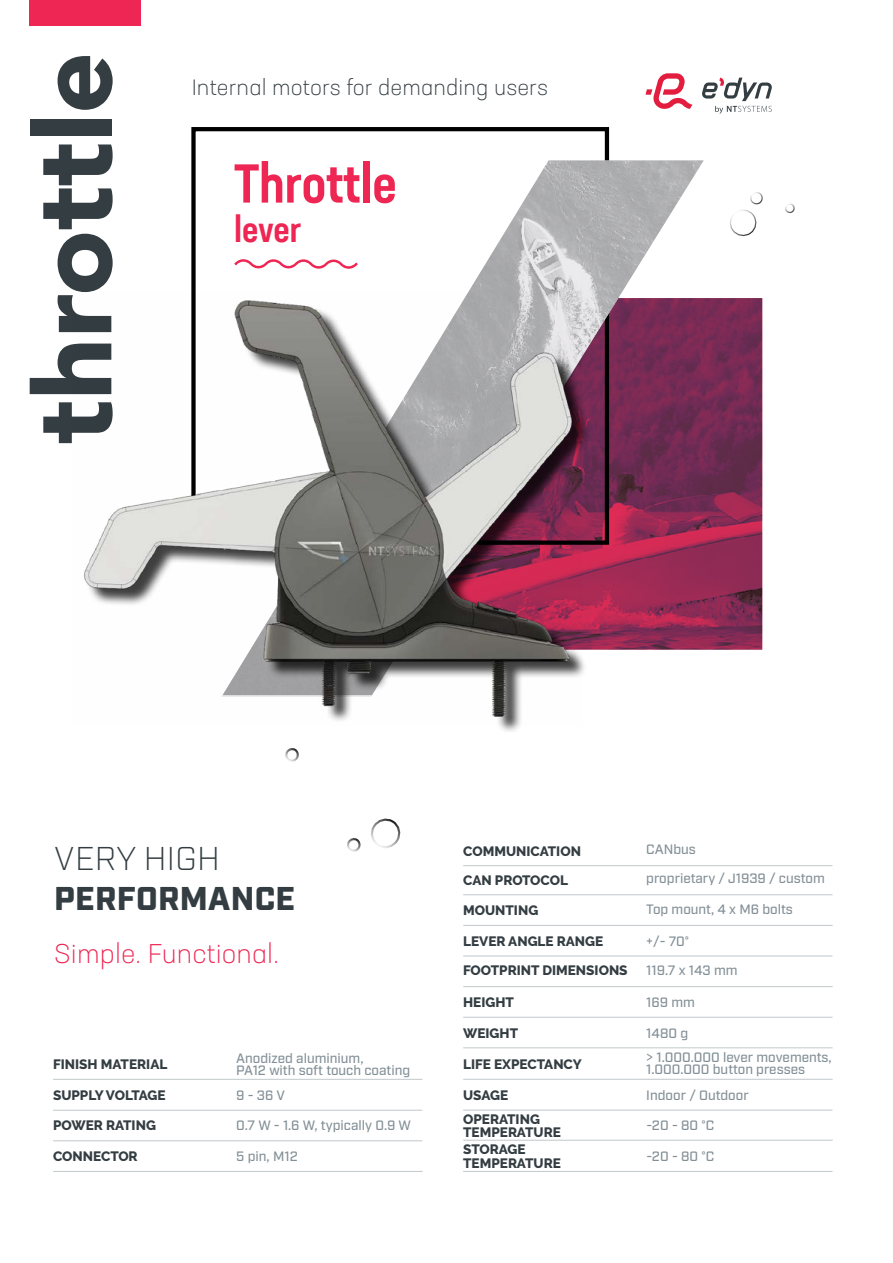
<style>
.page{position:relative;width:893px;height:1263px;background:#fff}
.page>*{position:absolute;margin:0;border:0;box-sizing:border-box;transform-origin:0 0}
.t1{font:900 108px "Avenir";color:#333d42}
.t2{font:500 condensed 54px "Neusa Next Std";color:#ee2653}
.t3{font:500 condensed 36px "Neusa Next Std";color:#ee2653}
.t4{font:900 33px "Industry";letter-spacing:.01em;color:#333d42}
.t5{font:300 33px "Industry";letter-spacing:.01em;color:#333d42}
.t6{font:300 27px "Neusa Next Pro";letter-spacing:.005em;color:#ee2653}
.t7{font:300 22.05px "Neusa Next Pro";letter-spacing:.005em;color:#333d42}
.t8{font:500 13.5px/12px "Industry";color:#828f96}
.t9{font:800 13.5px/29.1px "Raleway";color:#333d42}
</style>
<div class="page">
<div style="left:30px;top:0;width:111px;height:26px;background:#ee2653"></div>
<svg style="left:645px;top:73px;width:47px;height:36px"></svg>
<svg style="left:702px;top:78px;width:70px;height:36px"></svg>
<svg style="left:729px;top:192px;width:34px;height:45px"></svg>
<svg style="left:785px;top:203px;width:10px;height:10px"></svg>
<svg style="left:704px;top:298px;width:58px;height:352px;background:#7c2b52"></svg>
<img style="left:234px;top:160px;width:470px;height:490px">
<div style="left:87px;top:303px;width:503px;height:431px;background:#000;opacity:.75"></div>
<img style="left:84px;top:291px;width:498px;height:434px">
<hr style="left:53px;top:1079px;width:369px;height:1px;background:#828f96">
<hr style="left:53px;top:1110px;width:369px;height:1px;background:#828f96">
<hr style="left:53px;top:1140px;width:369px;height:1px;background:#828f96">
<hr style="left:463px;top:865px;width:369px;height:1px;background:#828f96">
<hr style="left:463px;top:894px;width:369px;height:1px;background:#828f96">
<hr style="left:463px;top:925px;width:370px;height:1px;background:#828f96">
<hr style="left:463px;top:956px;width:369px;height:1px;background:#828f96">
<hr style="left:463px;top:986px;width:370px;height:1px;background:#828f96">
<hr style="left:463px;top:1017px;width:369px;height:1px;background:#828f96">
<hr style="left:463px;top:1047px;width:370px;height:1px;background:#828f96">
<hr style="left:463px;top:1079px;width:370px;height:1px;background:#828f96">
<hr style="left:463px;top:1110px;width:369px;height:1px;background:#828f96">
<hr style="left:463px;top:1140px;width:370px;height:1px;background:#828f96">
<hr style="left:463px;top:1171px;width:369px;height:1px;background:#828f96">
<hr style="left:53px;top:1171px;width:370px;height:1px;background:#828f96">
<svg style="left:371px;top:818px;width:30px;height:30px"></svg>
<svg style="left:347px;top:838px;width:14px;height:14px"></svg>
<svg style="left:285px;top:748px;width:14px;height:14px"></svg>
<h1 class="t1" style="left:-19px;top:444px;width:393px;rotate:-90deg">throttle</h1>
<h3 class="t7" style="left:192px;top:74px;width:358px">Internal motors for demanding users</h3>
<h2 class="t2" style="left:234px;top:150px;width:164px">Throttle</h2>
<h3 class="t3" style="left:234px;top:206px;width:69px">lever</h3>
<h3 class="t5" style="left:54px;top:839px;width:167px">VERY HIGH</h3>
<h3 class="t4" style="left:54px;top:878px;width:242px">PERFORMANCE</h3>
<h3 class="t6" style="left:54px;top:936px;width:226px">Simple. Functional.</h3>
<p class="t9" style="left:463px;top:836px;width:119px">COMMUNICATION<br>CAN PROTOCOL</p>
<p class="t9" style="left:463px;top:896px;width:77px">MOUNTING</p>
<p class="t9" style="left:463px;top:927px;width:166px">LEVER ANGLE RANGE<br>FOOTPRINT DIMENSIONS</p>
<p class="t9" style="left:463px;top:988px;width:52px">HEIGHT</p>
<p class="t9" style="left:463px;top:1018px;width:57px">WEIGHT</p>
<p class="t8" style="left:646px;top:835px;width:180px;line-height:29.1px">CANbus<br>proprietary / J1939 / custom</p>
<p class="t8" style="left:646px;top:904px;width:148px">Top mount, 4 x M6 bolts</p>
<p class="t8" style="left:646px;top:927px;width:93px;line-height:29.1px">+/- 70°<br>119.7 x 143 mm</p>
<p class="t8" style="left:646px;top:997px;width:50px">169 mm</p>
<p class="t8" style="left:646px;top:1028px;width:43px">1480 g</p>
<p class="t9" style="left:53px;top:1050px;width:116px">FINISH MATERIAL</p>
<p class="t9" style="left:53px;top:1080px;width:114px">SUPPLY VOLTAGE</p>
<p class="t9" style="left:53px;top:1111px;width:104px">POWER RATING</p>
<p class="t9" style="left:53px;top:1141px;width:86px">CONNECTOR</p>
<p class="t8" style="left:646px;top:1051px;width:187px">&gt; 1.000.000 lever movements,<br>1.000.000 button presses</p>
<p class="t8" style="left:646px;top:1089px;width:104px">Indoor / Outdoor</p>
<p class="t8" style="left:236px;top:1053px;width:176px">Anodized aluminium,<br>PA12 with soft touch coating</p>
<p class="t8" style="left:236px;top:1089px;width:50px">9 - 36 V</p>
<p class="t8" style="left:236px;top:1120px;width:176px">0.7 W - 1.6 W, typically 0.9 W</p>
<p class="t9" style="left:463px;top:1050px;width:120px">LIFE EXPECTANCY</p>
<p class="t9" style="left:463px;top:1080px;width:47px">USAGE</p>
<p class="t9" style="left:463px;top:1112px;width:99px;line-height:13.5px">OPERATING<br>TEMPERATURE</p>
<p class="t9" style="left:463px;top:1143px;width:99px;line-height:13.5px">STORAGE<br>TEMPERATURE</p>
<p class="t8" style="left:646px;top:1120px;width:69px">-20 - 80 °C</p>
<p class="t8" style="left:236px;top:1151px;width:63px">5 pin, M12</p>
<p class="t8" style="left:646px;top:1150px;width:69px">-20 - 80 °C</p>
</div>
